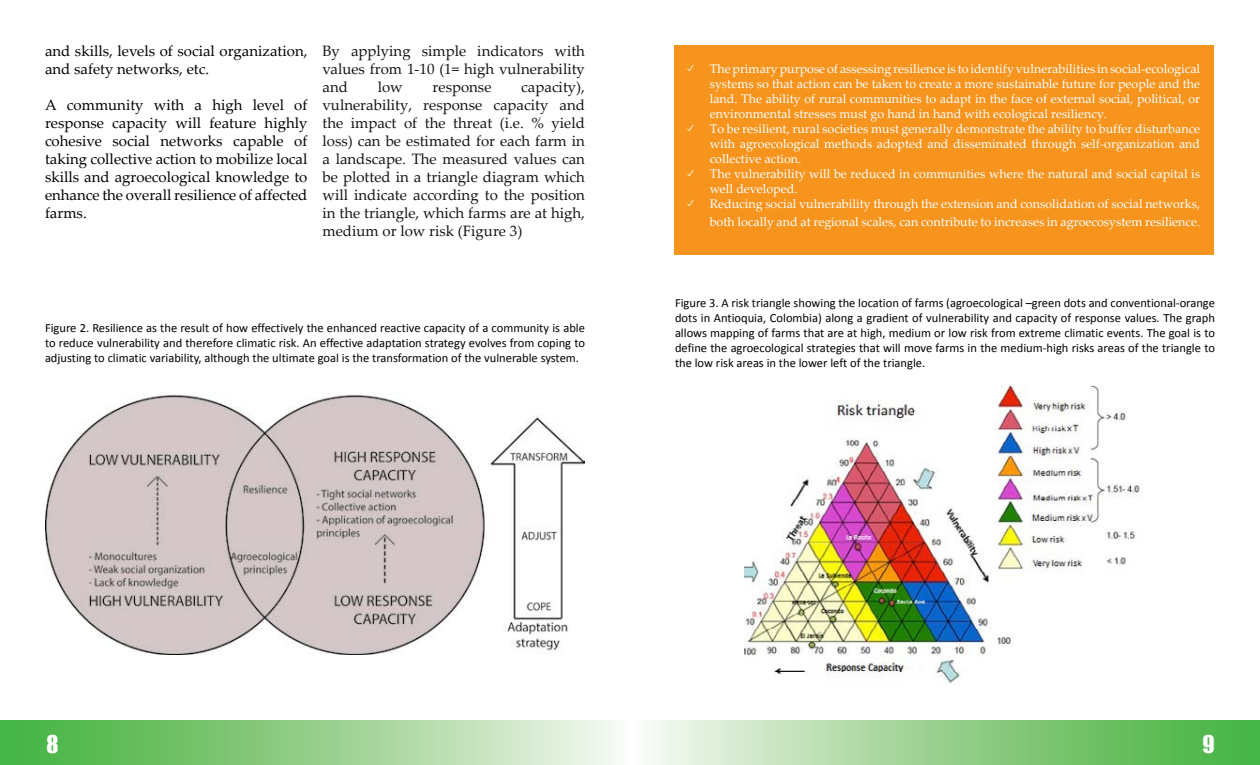
<style>
.page{position:relative;width:1260px;height:765px;background:#fff}
.page>*{position:absolute;margin:0;border:0;box-sizing:border-box;transform-origin:0 0}
.t1{font:22.5px "Impact";color:#fff}
.t2{font:15px/18px "Palatino Linotype";color:#131413;text-align:justify}
.t3{font:15px/18px "Palatino Linotype";color:#000}
.t4{font:12.5px/15px "Palatino Linotype";color:#fff;text-align:justify}
.t5{font:12.5px/15px "Calibri";color:#000;text-align:justify}
.s1{font-family:"Apple SD Gothic Neo"}
</style>
<div class="page">
<svg style="left:650px;top:720px;width:610px;height:45px;background:#97d190"></svg>
<svg style="left:0;top:720px;width:616px;height:45px;background:#96d08f"></svg>
<img style="left:745px;top:386px;width:396px;height:298px">
<img style="left:45px;top:394px;width:540px;height:260px">
<div style="left:674px;top:45px;width:540px;height:210px;background:#f7941e"></div>
<p class="t3" style="left:45px;top:41px;width:264px">and skills, levels of social organization, and safety networks, etc.</p>
<p class="t3" style="left:45px;top:95px;width:264px;text-align:justify">A community with a high level of response capacity will feature highly cohesive social networks capable of taking collective action to mobilize local skills and agroecological knowledge to enhance the overall resilience of affected farms.</p>
<p class="t2" style="left:322px;top:41px;width:264px">By applying simple indicators with values from 1-10 (1= high vulnerability and</p>
<p class="t2" style="left:378px;top:77px;width:27px">low</p>
<p class="t2" style="left:433px;top:77px;width:60px">response</p>
<p class="t2" style="left:322px;top:77px;width:264px;text-indent:199px">capacity), vulnerability, response capacity and the impact of the threat (i.e. % yield loss) can be estimated for each farm in a landscape. The measured values can be plotted in a triangle diagram which will indicate according to the position in the triangle, which farms are at high, medium or low risk (Figure 3)</p>
<p class="t5" style="left:45px;top:321px;width:541px">Figure 2. Resilience as the result of how effectively the enhanced reactive capacity of a community is able to reduce vulnerability and therefore climatic risk. An effective adaptation strategy evolves from coping to adjusting to climatic variability, although the ultimate goal is the transformation of the vulnerable system.</p>
<p class="t4" style="left:710px;top:61px;width:492px;text-indent:-22px"><span class="s1">✓</span> The primary purpose of assessing resilience is to identify vulnerabilities in social-ecological systems so that action can be taken to create a more sustainable future for people and the land. The ability of rural communities to adapt in the face of external social, political, or environmental stresses must go hand in hand with ecological resiliency.</p>
<p class="t4" style="left:710px;top:121px;width:492px;text-indent:-22px"><span class="s1">✓</span> To be resilient, rural societies must generally demonstrate the ability to buffer disturbance with agroecological methods adopted and disseminated through self-organization and collective action.</p>
<p class="t4" style="left:710px;top:166px;width:492px;text-indent:-22px"><span class="s1">✓</span> The vulnerability will be reduced in communities where the natural and social capital is well developed.</p>
<p class="t4" style="left:687px;top:195px;width:515px;line-height:18px;text-align:right"><span class="s1">✓</span> Reducing social vulnerability through the extension and consolidation of social networks, both locally and at regional scales, can contribute to increases in agroecosystem resilience.</p>
<p class="t5" style="left:675px;top:295px;width:542px">Figure 3. A risk triangle showing the location of farms (agroecological –green dots and conventional-orange dots in Antioquia, Colombia) along a gradient of vulnerability and capacity of response values. The graph allows mapping of farms that are at high, medium or low risk from extreme climatic events. The goal is to define the agroecological strategies that will move farms in the medium-high risks areas of the triangle to the low risk areas in the lower left of the triangle.</p>
<h1 class="t1" style="left:46px;top:727px;width:14px">8</h1>
<h1 class="t1" style="left:1203px;top:727px;width:14px">9</h1>
</div>
